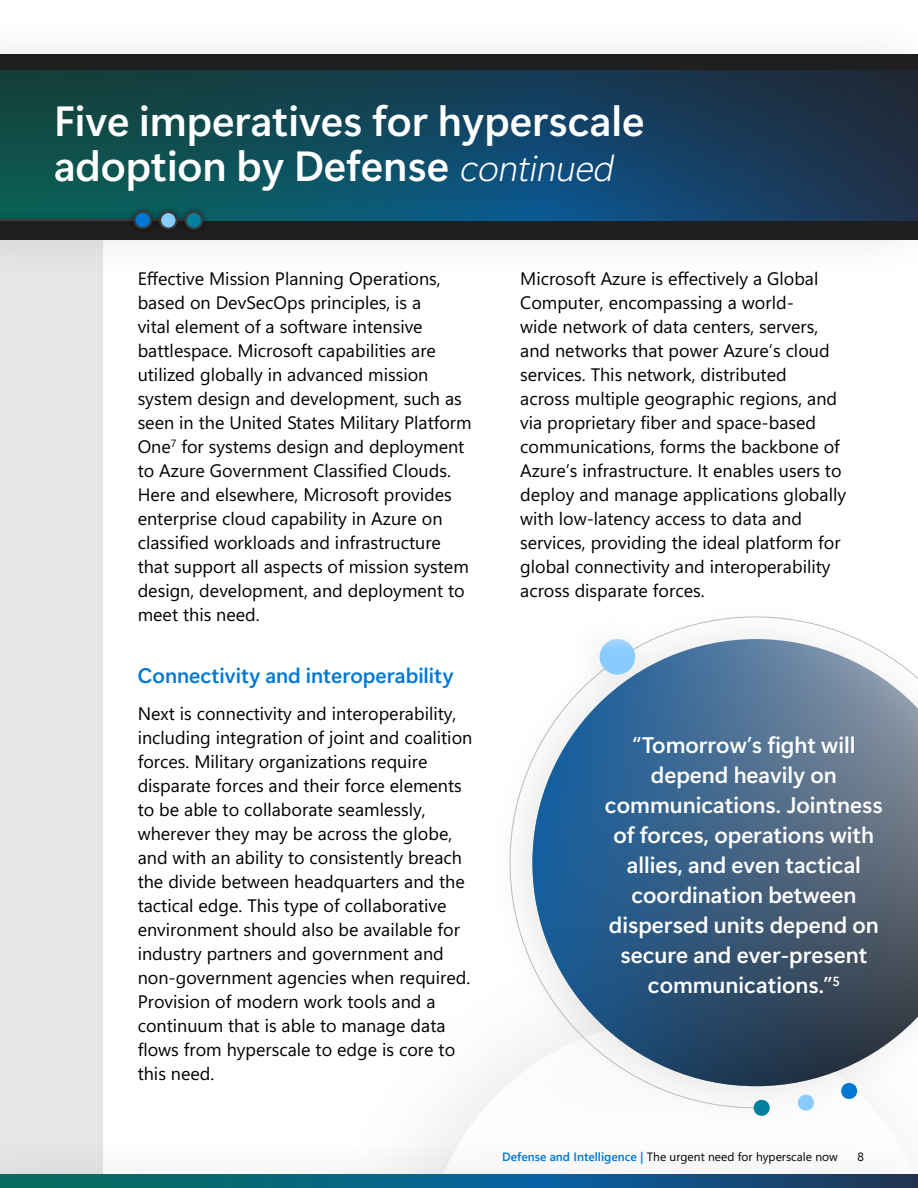
<style>
.page{position:relative;width:918px;height:1188px;background:#fff}
.page>*{position:absolute;margin:0;border:0;box-sizing:border-box;transform-origin:0 0}
.t1{font:42px/45px "Segoe Sans 240000";color:#fff}
.Call_out{font:22.5px/30px "Segoe Sans 240000";color:#fff;text-align:center}
.t2{font:21px "Segoe Sans 240000";color:#0078d4}
.Body{font:18px/24px "Segoe Sans a 8000";color:#000}
.t3{font:12px "Segoe Sans a 8000";color:#000}
.s1{font-family:"Segoe Sans 240000 15 e 0000";font-style:italic;font-size:36px}
.s2{color:#0078d4}
</style>
<div class="page">
<div style="left:0;top:188px;width:103px;height:987px;background:#e6e6e6"></div>
<div style="left:0;top:10px;width:918px;height:273px;background:#000;opacity:.1"></div>
<div style="left:0;top:54px;width:918px;height:185px;background:#1f1f1f"></div>
<svg style="left:0;top:71px;width:918px;height:149px;background:#134559"></svg>
<div style="left:0;top:212px;width:210px;height:16px;background:#000;opacity:.44"></div>
<hr style="left:0;top:219px;width:203px;height:2px;background:#3a3a3a">
<div style="left:126px;top:204px;width:33px;height:32px;background:#000;opacity:.44"></div>
<div style="left:134px;top:212px;width:17px;height:16px;background:#0078d4;border-radius:50%"></div>
<div style="left:133px;top:211px;width:19px;height:18px;border:2px solid #3a3a3a;border-radius:50%"></div>
<div style="left:152px;top:204px;width:32px;height:32px;background:#000;opacity:.44"></div>
<svg style="left:160px;top:212px;width:17px;height:17px"></svg>
<div style="left:159px;top:211px;width:19px;height:19px;border:2px solid #3a3a3a;border-radius:50%"></div>
<div style="left:178px;top:204px;width:32px;height:32px;background:#000;opacity:.44"></div>
<div style="left:186px;top:212px;width:16px;height:17px;background:#00809c;border-radius:50%"></div>
<div style="left:185px;top:211px;width:18px;height:19px;border:2px solid #3a3a3a;border-radius:50%"></div>
<div style="left:446px;top:1089px;width:36px;height:42px;background:#f5f5f5"></div>
<svg style="left:532px;top:639px;width:386px;height:447px;background:#597591"></svg>
<svg style="left:840px;top:1082px;width:18px;height:17px"></svg>
<svg style="left:798px;top:1094px;width:16px;height:17px"></svg>
<svg style="left:753px;top:1099px;width:17px;height:17px"></svg>
<div style="left:562px;top:607px;width:100px;height:100px;background:#000;opacity:.1"></div>
<div style="left:600px;top:639px;width:35px;height:36px;background:#88cbff;border-radius:50%"></div>
<div style="left:0;top:1131px;width:918px;height:57px;background:#000;opacity:.1"></div>
<svg style="left:1px;top:1175px;width:916px;height:13px;background:#0c5b7a"></svg>
<h2 class="t1" style="left:54px;top:98px;width:592px">Five imperatives for hyperscale adoption by Defense <span class="s1">continued</span></h2>
<p class="Body" style="left:138px;top:266px;width:336px">Effective Mission Planning Operations, based on DevSecOps principles, is a<br>vital element of a software intensive battlespace. Microsoft capabilities are utilized globally in advanced mission system design and development, such as seen in the United States Military Platform One<sup>7</sup> for systems design and deployment to Azure Government Classified Clouds.<br>Here and elsewhere, Microsoft provides enterprise cloud capability in Azure on classified workloads and infrastructure that support all aspects of mission system design, development, and deployment to meet this need.</p>
<h3 class="t2" style="left:138px;top:660px;width:317px">Connectivity and interoperability</h3>
<p class="Body" style="left:138px;top:701px;width:336px">Next is connectivity and interoperability, including integration of joint and coalition forces. Military organizations require disparate forces and their force elements to be able to collaborate seamlessly, wherever they may be across the globe, and with an ability to consistently breach the divide between headquarters and the tactical edge. This type of collaborative environment should also be available for industry partners and government and non-government agencies when required.<br>Provision of modern work tools and a continuum that is able to manage data flows from hyperscale to edge is core to this need.</p>
<p class="Body" style="left:520px;top:266px;width:327px">Microsoft Azure is effectively a Global Computer, encompassing a world-<br>wide network of data centers, servers, and networks that power Azure’s cloud services. This network, distributed<br>across multiple geographic regions, and via proprietary fiber and space-based communications, forms the backbone of Azure’s infrastructure. It enables users to deploy and manage applications globally with low-latency access to data and services, providing the ideal platform for global connectivity and interoperability across disparate forces.</p>
<p class="Call_out" style="left:605px;top:730px;width:279px">“Tomorrow’s fight will depend heavily on communications. Jointness of forces, operations with allies, and even tactical coordination between dispersed units depend on secure and ever-present communications.”<sup>5</sup></p>
<p class="t3" style="left:502px;top:1148px;width:337px"><span class="s2">Defense and Intelligence |</span> The urgent need for hyperscale now</p>
<p class="t3" style="left:858px;top:1148px;width:8px">8</p>
</div>
